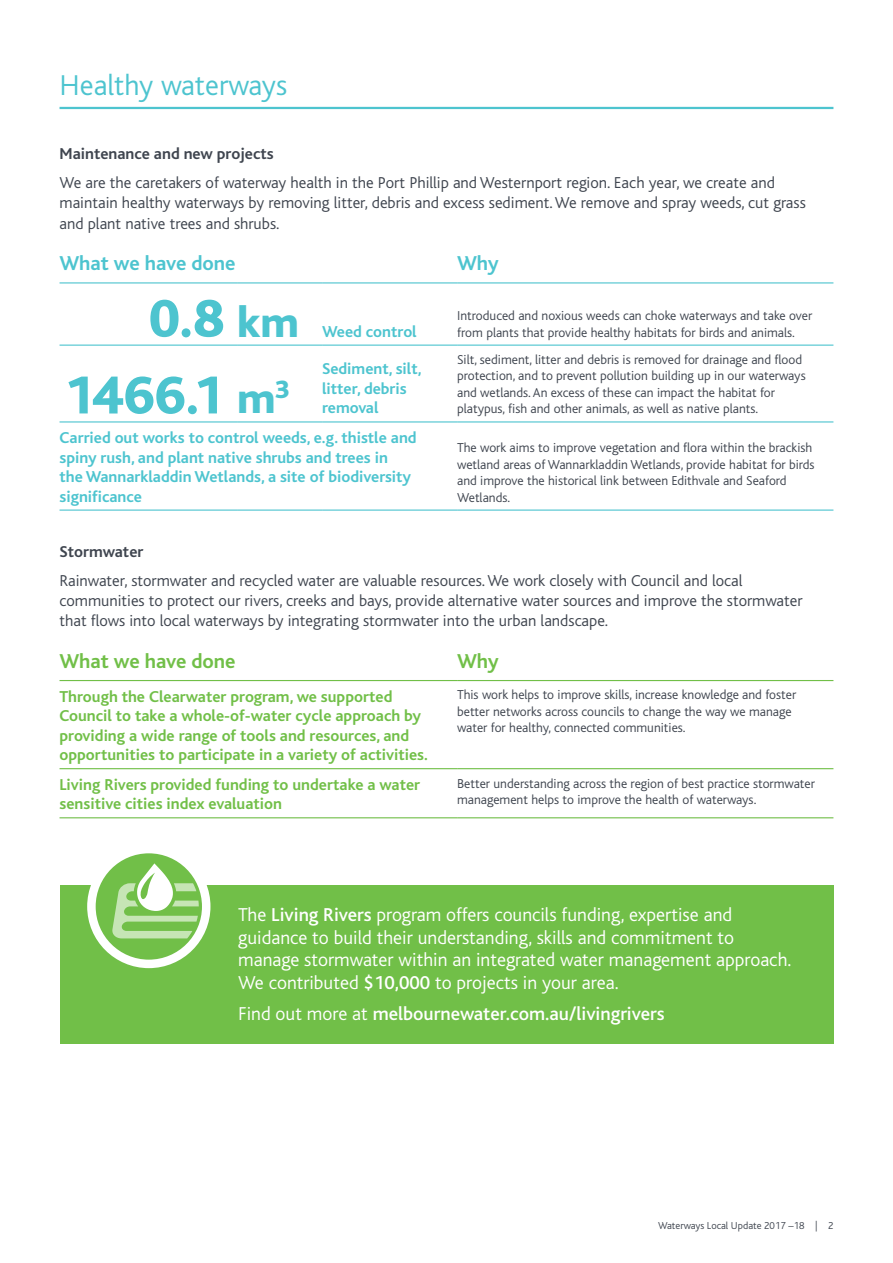
<style>
.page{position:relative;width:893px;height:1263px;background:#fff}
.page>*{position:absolute;margin:0;border:0;box-sizing:border-box;transform-origin:0 0}
.t1{font:800 55.5px "Bliss";color:#4dc4cf}
.t2{font:300 30px "Bliss";color:#4dc4cf}
.t3{font:700 21px "Bliss";letter-spacing:-.005em;color:#4dc4cf}
.t4{font:700 21px "Bliss";letter-spacing:-.005em;color:#71bf48}
.t5{font:300 19.5px/22.5px "Bliss";color:#fff}
.t6{font:500 19.5px "Bliss";color:#fff}
.t7{font:300 16.5px/20.2px "Bliss";color:#3f454f}
.t8{font:700 16.5px/19.5px "Bliss";color:#71bf48}
.t9{font:700 16.5px/19.5px "Bliss";color:#4dc4cf}
.t10{font:700 16.5px "Bliss";color:#3f454f}
.t11{font:300 13.5px/16.5px "Bliss";color:#3f454f}
.t12{font:300 10.5px "Bliss";color:#3f454f}
.s1{font-size:45px}
.s2{font-weight:500}
.s3{font-weight:300}
</style>
<div class="page">
<hr style="left:60px;top:282px;width:177px;height:1px;background:#4dc4cf">
<hr style="left:237px;top:282px;width:85px;height:1px;background:#4dc4cf">
<hr style="left:322px;top:282px;width:135px;height:1px;background:#4dc4cf">
<hr style="left:457px;top:282px;width:376px;height:1px;background:#4dc4cf">
<hr style="left:60px;top:345px;width:177px;height:1px;background:#4dc4cf">
<hr style="left:237px;top:345px;width:85px;height:1px;background:#4dc4cf">
<hr style="left:322px;top:345px;width:135px;height:1px;background:#4dc4cf">
<hr style="left:457px;top:345px;width:376px;height:1px;background:#4dc4cf">
<hr style="left:60px;top:421px;width:177px;height:1px;background:#4dc4cf">
<hr style="left:237px;top:421px;width:85px;height:1px;background:#4dc4cf">
<hr style="left:322px;top:421px;width:135px;height:1px;background:#4dc4cf">
<hr style="left:457px;top:421px;width:376px;height:1px;background:#4dc4cf">
<hr style="left:60px;top:509px;width:177px;height:2px;background:#4dc4cf">
<hr style="left:237px;top:509px;width:85px;height:2px;background:#4dc4cf">
<hr style="left:322px;top:509px;width:135px;height:2px;background:#4dc4cf">
<hr style="left:457px;top:509px;width:376px;height:2px;background:#4dc4cf">
<hr style="left:60px;top:680px;width:397px;height:1px;background:#71bf48">
<hr style="left:457px;top:680px;width:376px;height:1px;background:#71bf48">
<hr style="left:60px;top:768px;width:397px;height:1px;background:#71bf48">
<hr style="left:457px;top:768px;width:376px;height:1px;background:#71bf48">
<hr style="left:60px;top:817px;width:397px;height:1px;background:#71bf48">
<hr style="left:457px;top:817px;width:376px;height:1px;background:#71bf48">
<hr style="left:60px;top:107px;width:773px;height:2px;background:#4dc4cf">
<div style="left:60px;top:885px;width:773px;height:158px;background:#71bf48"></div>
<div style="left:87px;top:845px;width:123px;height:123px;background:#fff;border-radius:50%"></div>
<div style="left:96px;top:853px;width:106px;height:107px;background:#71bf48;border-radius:50%"></div>
<svg style="left:112px;top:863px;width:87px;height:75px"></svg>
<h2 class="t2" style="left:60px;top:70px;width:229px">Healthy waterways</h2>
<p class="t10" style="left:60px;top:145px;width:216px">Maintenance and new projects</p>
<p class="t7" style="left:60px;top:173px;width:748px">We are the caretakers of waterway health in the Port Phillip and Westernport region. Each year, we create and maintain healthy waterways by removing litter, debris and excess sediment. We remove and spray weeds, cut grass and plant native trees and shrubs.</p>
<h3 class="t3" style="left:60px;top:252px;width:178px">What we have done</h3>
<h3 class="t3" style="left:457px;top:252px;width:43px">Why</h3>
<h1 class="t1" style="left:149px;top:290px;width:152px">0.8 <span class="s1">km</span></h1>
<p class="t11" style="left:457px;top:308px;width:357px">Introduced and noxious weeds can choke waterways and take over from plants that provide healthy habitats for birds and animals.</p>
<p class="t9" style="left:322px;top:322px;width:96px">Weed control</p>
<p class="t9" style="left:322px;top:360px;width:101px">Sediment, silt, litter, debris removal</p>
<p class="t11" style="left:457px;top:352px;width:350px">Silt, sediment, litter and debris is removed for drainage and flood protection, and to prevent pollution building up in our waterways and wetlands. An excess of these can impact the habitat for platypus, fish and other animals, as well as native plants.</p>
<p class="t9" style="left:60px;top:428px;width:359px">Carried out works to control weeds, e.g. thistle and spiny rush, and plant native shrubs and trees in<br>the Wannarkladdin Wetlands, a site of biodiversity significance</p>
<p class="t11" style="left:457px;top:440px;width:359px">The work aims to improve vegetation and flora within the brackish wetland areas of Wannarkladdin Wetlands, provide habitat for birds and improve the historical link between Edithvale and Seaford Wetlands.</p>
<h1 class="t1" style="left:64px;top:367px;width:227px">1466.1 <span class="s1">m</span><sup>3</sup></h1>
<p class="t10" style="left:60px;top:543px;width:85px">Stormwater</p>
<p class="t7" style="left:60px;top:571px;width:744px">Rainwater, stormwater and recycled water are valuable resources. We work closely with Council and local communities to protect our rivers, creeks and bays, provide alternative water sources and improve the stormwater that flows into local waterways by integrating stormwater into the urban landscape.</p>
<h3 class="t4" style="left:60px;top:650px;width:178px">What we have done</h3>
<h3 class="t4" style="left:457px;top:650px;width:43px">Why</h3>
<p class="t8" style="left:60px;top:687px;width:370px">Through the Clearwater program, we supported Council to take a whole-of-water cycle approach by providing a wide range of tools and resources, and opportunities to participate in a variety of activities.</p>
<p class="t11" style="left:457px;top:687px;width:341px">This work helps to improve skills, increase knowledge and foster better networks across councils to change the way we manage water for healthy, connected communities.</p>
<p class="t8" style="left:60px;top:775px;width:362px">Living Rivers provided funding to undertake a water sensitive cities index evaluation</p>
<p class="t11" style="left:457px;top:775px;width:359px">Better understanding across the region of best practice stormwater management helps to improve the health of waterways.</p>
<p class="t5" style="left:238px;top:904px;width:555px">The <span class="s2">Living Rivers</span> program offers councils funding, expertise and guidance to build their understanding, skills and commitment to manage stormwater within an integrated water management approach.<br>We contributed <span class="s2">$10,000</span> to projects in your area.</p>
<h3 class="t6" style="left:238px;top:1003px;width:428px"><span class="s3">Find out more at</span> melbournewater.com.au/livingrivers</h3>
<p class="t12" style="left:658px;top:1220px;width:177px">Waterways Local Update 2017 –18 | 2</p>
</div>
